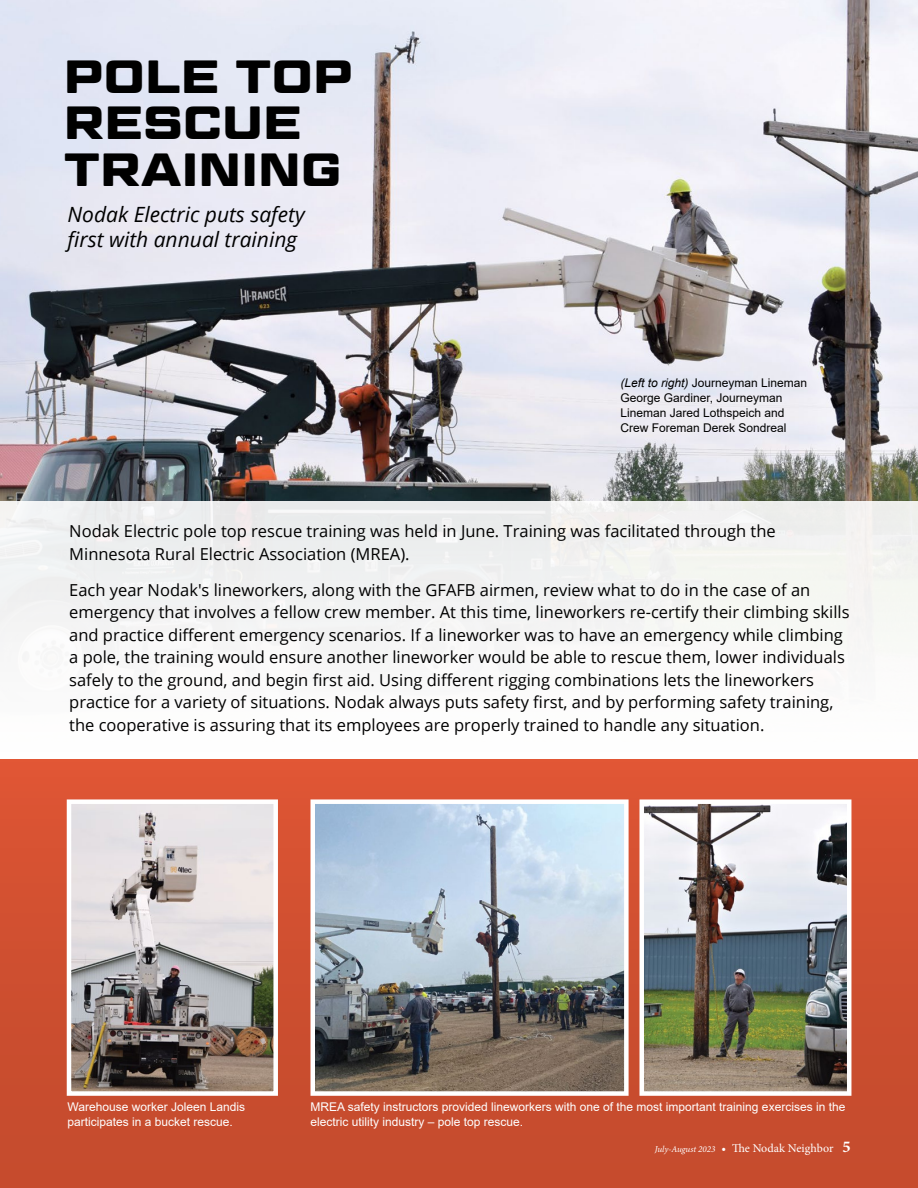
<style>
.page{position:relative;width:918px;height:1188px;background:#fff}
.page>*{position:absolute;margin:0;border:0;box-sizing:border-box;transform-origin:0 0}
.t1{font:700 46.5px/46.5px "Geom Graphic";letter-spacing:.03em;color:#000}
.t2{font:italic 21px/25.5px "Open Sans";color:#000}
.t3{font:16.5px/22.5px "Open Sans";color:#000}
.t4{font:12px/15px "Arial";color:#fff}
.t5{font:12px/15px "Arial";color:#000}
.t6{font:12px "Minion Pro";color:#fff}
.s1{font-style:italic}
.s2{font-style:italic;font-size:9px}
.s3{font-weight:700;font-size:16.5px}
</style>
<div class="page">
<div style="left:0;top:750px;width:918px;height:438px;background:linear-gradient(to bottom,#de5635,#c24a2d)"></div>
<img style="left:0;top:0;width:918px;height:502px">
<div style="left:0;top:502px;width:918px;height:257px;background:#f6f7f5"></div>
<img style="left:644px;top:804px;width:202px;height:287px">
<div style="left:639px;top:799px;width:212px;height:297px;border:4px solid #fff"></div>
<img style="left:72px;top:804px;width:201px;height:287px">
<div style="left:67px;top:799px;width:211px;height:297px;border:4px solid #fff"></div>
<img style="left:315px;top:804px;width:309px;height:287px">
<div style="left:310px;top:799px;width:319px;height:297px;border:4px solid #fff"></div>
<h1 class="t1" style="left:64px;top:53px;width:289px">POLE TOP<br>RESCUE<br>TRAINING</h1>
<p class="t2" style="left:68px;top:201px;width:239px">Nodak Electric puts safety first with annual training</p>
<p class="t5" style="left:621px;top:375px;width:188px"><span class="s1">(Left to right)</span> Journeyman Lineman<br>George Gardiner, Journeyman<br>Lineman Jared Lothspeich and<br>Crew Foreman Derek Sondreal</p>
<p class="t3" style="left:69px;top:520px;width:708px">Nodak Electric pole top rescue training was held in June. Training was facilitated through the<br>Minnesota Rural Electric Association (MREA).</p>
<p class="t3" style="left:69px;top:578px;width:782px">Each year Nodak's lineworkers, along with the GFAFB airmen, review what to do in the case of an emergency that involves a fellow crew member. At this time, lineworkers re-certify their climbing skills and practice different emergency scenarios. If a lineworker was to have an emergency while climbing a pole, the training would ensure another lineworker would be able to rescue them, lower individuals safely to the ground, and begin first aid. Using different rigging combinations lets the lineworkers practice for a variety of situations. Nodak always puts safety first, and by performing safety training, the cooperative is assuring that its employees are properly trained to handle any situation.</p>
<p class="t4" style="left:68px;top:1100px;width:179px">Warehouse worker Joleen Landis participates in a bucket rescue.</p>
<p class="t4" style="left:310px;top:1100px;width:536px">MREA safety instructors provided lineworkers with one of the most important training exercises in the electric utility industry – pole top rescue.</p>
<p class="t6" style="left:655px;top:1140px;width:197px"><span class="s2">July-August 2023</span> • The Nodak Neighbor <span class="s3">5</span></p>
</div>
